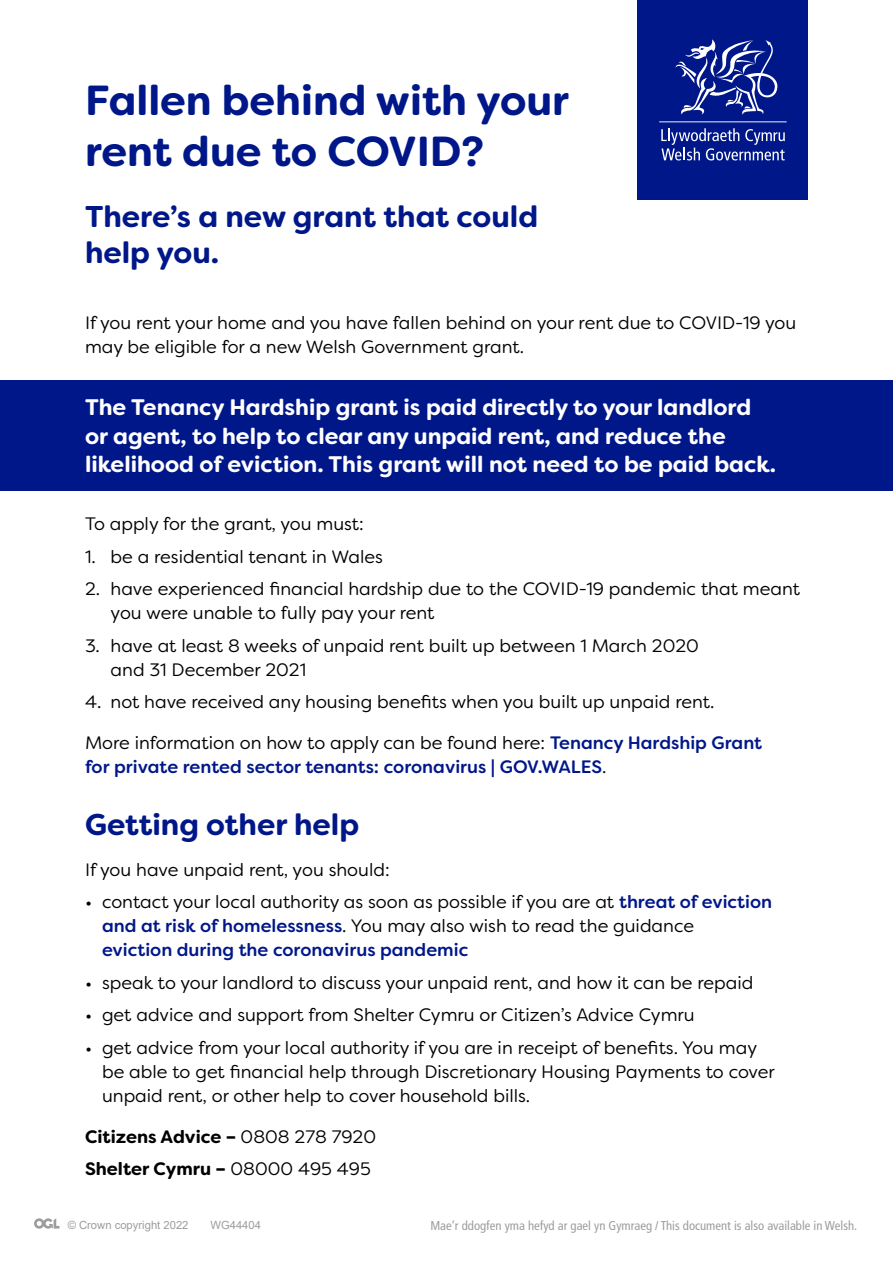
<style>
.page{position:relative;width:893px;height:1263px;background:#fff}
.page>*{position:absolute;margin:0;border:0;box-sizing:border-box;transform-origin:0 0}
.H1_-_Main_Heading{font:700 42px/50.4px "Filson Soft";color:#001789}
.P_-_Sub_heading{font:700 30px/36px "Filson Soft";color:#001789}
.P_-_Body_Text{font:700 22.5px/28.5px "Filson Soft";color:#fff}
.Bullet_Points{font:18px/24px "Filson Soft";color:#000}
.Numbered_points{font:18px/24px "Filson Soft";color:#000}
.P_-_Body_Text-2{font:18px/24px "Filson Soft";color:#000}
.P_-_Body_Text-3{font:500 18px/24px "Filson Soft";color:#001789}
.P_-_Body_Text-4{font:700 18px "Filson Soft";color:#000}
.Credits{font:condensed 12.75px "Frutiger LT Std";color:#9d9d9c}
.Credits-2{font:11.25px "Arial";color:#9d9d9c}
.s1{font-weight:400;color:#000}
.s2{font-weight:500;color:#001789}
.s3{font-weight:400}
</style>
<div class="page">
<div style="left:0;top:381px;width:893px;height:110px;background:#001789"></div>
<div style="left:638px;top:0;width:170px;height:200px;background:#001789"></div>
<svg style="left:675px;top:39px;width:102px;height:76px"></svg>
<svg style="left:661px;top:128px;width:124px;height:32px"></svg>
<hr style="left:659px;top:121px;width:128px;height:1px;background:#fff">
<svg style="left:34px;top:1218px;width:26px;height:11px"></svg>
<h1 class="H1_-_Main_Heading" style="left:85px;top:76px;width:486px">Fallen behind with your rent due to COVID?</h1>
<p class="P_-_Sub_heading" style="left:85px;top:199px;width:455px">There’s a new grant that could help you.</p>
<p class="P_-_Body_Text-2" style="left:85px;top:310px;width:713px">If you rent your home and you have fallen behind on your rent due to COVID-19 you may be eligible for a new Welsh Government grant.</p>
<p class="P_-_Body_Text" style="left:85px;top:393px;width:693px">The Tenancy Hardship grant is paid directly to your landlord or agent, to help to clear any unpaid rent, and reduce the likelihood of eviction. This grant will not need to be paid back.</p>
<p class="P_-_Body_Text-2" style="left:85px;top:512px;width:280px">To apply for the grant, you must:</p>
<h1 class="Numbered_points" style="left:85px;top:544px;width:299px">1. be a residential tenant in Wales</h1>
<h1 class="Numbered_points" style="left:111px;top:577px;width:691px;text-indent:-26px">2. have experienced financial hardship due to the COVID-19 pandemic that meant you were unable to fully pay your rent</h1>
<h1 class="Numbered_points" style="left:111px;top:633px;width:590px;text-indent:-26px">3. have at least 8 weeks of unpaid rent built up between 1 March 2020 and 31 December 2021</h1>
<h1 class="Numbered_points" style="left:85px;top:690px;width:631px">4. not have received any housing benefits when you built up unpaid rent.</h1>
<p class="P_-_Body_Text-3" style="left:85px;top:731px;width:679px"><span class="s1">More information on how to apply can be found here:</span> Tenancy Hardship Grant for private rented sector tenants: coronavirus | GOV.WALES<span class="s1">.</span></p>
<p class="P_-_Sub_heading" style="left:85px;top:806px;width:276px">Getting other help</p>
<p class="P_-_Body_Text-2" style="left:85px;top:857px;width:306px">If you have unpaid rent, you should:</p>
<p class="Bullet_Points" style="left:102px;top:890px;width:672px;text-indent:-17px">• contact your local authority as soon as possible if you are at <span class="s2">threat of eviction and at risk of homelessness</span>. You may also wish to read the guidance<br><span class="s2">eviction during the coronavirus pandemic</span></p>
<p class="Bullet_Points" style="left:85px;top:970px;width:670px">• speak to your landlord to discuss your unpaid rent, and how it can be repaid</p>
<p class="Bullet_Points" style="left:85px;top:1003px;width:611px">• get advice and support from Shelter Cymru or Citizen’s Advice Cymru</p>
<p class="Bullet_Points" style="left:102px;top:1035px;width:674px;text-indent:-17px">• get advice from your local authority if you are in receipt of benefits. You may be able to get financial help through Discretionary Housing Payments to cover unpaid rent, or other help to cover household bills.</p>
<p class="P_-_Body_Text-4" style="left:85px;top:1125px;width:293px">Citizens Advice – <span class="s3">0808 278 7920</span></p>
<p class="P_-_Body_Text-4" style="left:85px;top:1157px;width:287px">Shelter Cymru – <span class="s3">08000 495 495</span></p>
<p class="Credits-2" style="left:68px;top:1217px;width:122px">© Crown copyright 2022</p>
<p class="Credits-2" style="left:210px;top:1217px;width:52px">WG44404</p>
<p class="Credits" style="left:430px;top:1218px;width:428px">Mae’r ddogfen yma hefyd ar gael yn Gymraeg / This document is also available in Welsh.</p>
</div>
